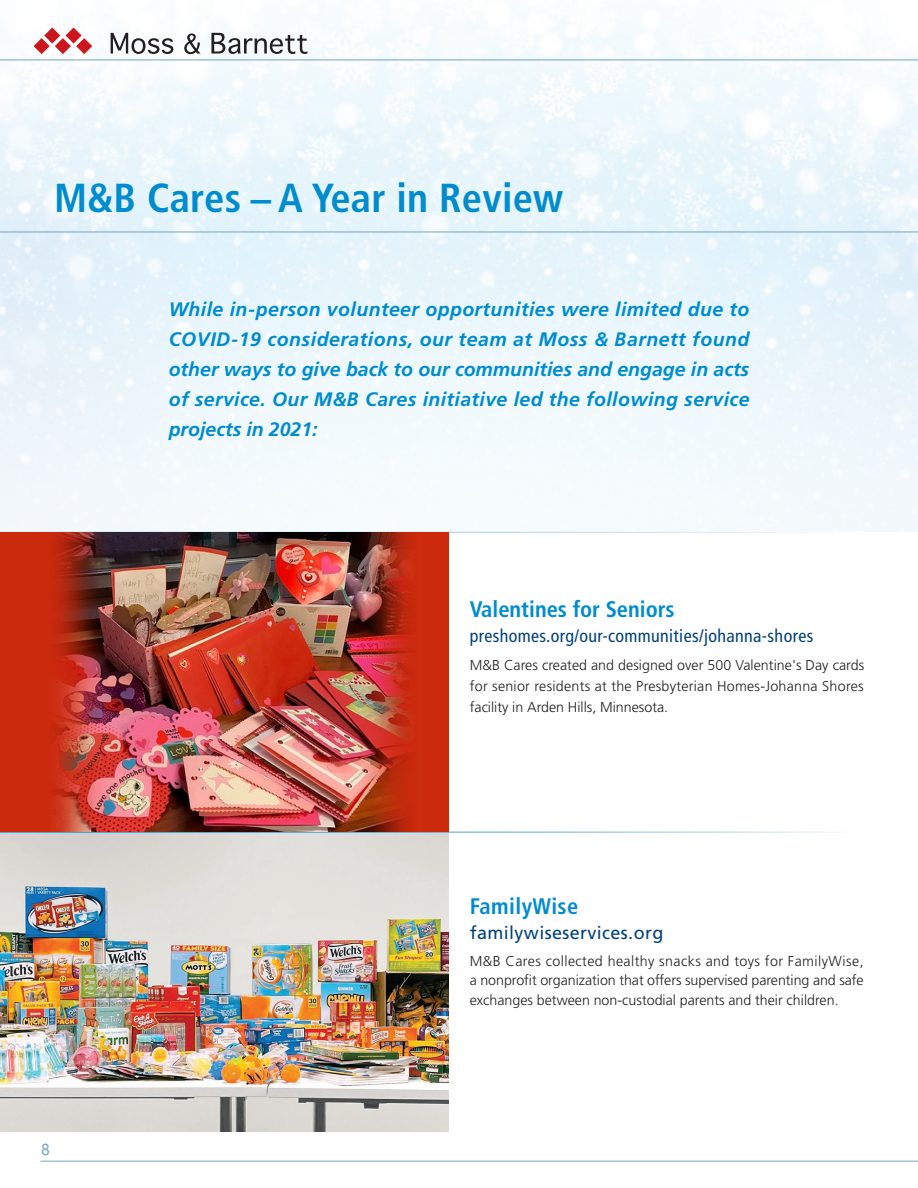
<style>
.page{position:relative;width:918px;height:1188px;background:#fff}
.page>*{position:absolute;margin:0;border:0;box-sizing:border-box;transform-origin:0 0}
.MB_Page_Headline_LT{font:700 condensed 40.5px "Frutiger LT Std";letter-spacing:.005em;color:#008ccf}
.MB_-_Blue_PP_Header{font:700 condensed 22.5px "Frutiger LT Std";color:#008ccf}
.MB_-_Blue_PP_Header-2{font:700 condensed 22.5px "Frutiger LT Std";letter-spacing:.02em;color:#008ccf}
.t1{font:21px "Avenir Next";color:#78a7c7}
.NwsLtr_-_Body_Copy{font:italic 700 19.5px/30px "Frutiger LT Std";letter-spacing:.02em;color:#008ccf;text-align:justify}
.MB_Cares_URL{font:condensed 18px "Frutiger LT Std";letter-spacing:.02em;color:#01427c}
.MB_Cares_URL-2{font:18px "Frutiger LT Std";letter-spacing:.02em;color:#01427c}
.NwsLtr_-_Body_Copy-2{font:300 14.25px/19.5px "Frutiger LT Std";color:#231f20;text-align:justify}
</style>
<div class="page">
<hr style="left:0;top:59px;width:918px;height:1px;background:#78a7c7">
<img style="left:0;top:833px;width:448px;height:298px">
<img style="left:0;top:532px;width:448px;height:300px">
<div style="left:0;top:232px;width:918px;height:299px;background:#eef7fc"></div>
<svg style="left:111px;top:33px;width:62px;height:21px"></svg>
<svg style="left:184px;top:34px;width:17px;height:20px"></svg>
<svg style="left:211px;top:33px;width:96px;height:21px"></svg>
<svg style="left:34px;top:27px;width:58px;height:27px"></svg>
<hr style="left:0;top:231px;width:918px;height:1px;background:#78a7c7">
<hr style="left:40px;top:1161px;width:878px;height:1px;background:#78a7c7">
<p class="MB_Page_Headline_LT" style="left:54px;top:174px;width:511px">M&amp;B Cares − A Year in Review</p>
<p class="NwsLtr_-_Body_Copy" style="left:169px;top:295px;width:582px">While in-person volunteer opportunities were limited due to COVID-19 considerations, our team at Moss &amp; Barnett found other ways to give back to our communities and engage in acts of service. Our M&amp;B Cares initiative led the following service projects in 2021:</p>
<p class="MB_-_Blue_PP_Header" style="left:470px;top:596px;width:206px">Valentines for Seniors</p>
<p class="MB_Cares_URL" style="left:470px;top:626px;width:345px">preshomes.org/our-communities/johanna-shores</p>
<p class="NwsLtr_-_Body_Copy-2" style="left:470px;top:655px;width:396px;line-height:21px">M&amp;B Cares created and designed over 500 Valentine's Day cards for senior residents at the Presbyterian Homes-Johanna Shores facility in Arden Hills, Minnesota.</p>
<p class="t1" style="left:40px;top:1130px;width:12px">8</p>
<p class="MB_-_Blue_PP_Header-2" style="left:470px;top:893px;width:110px">FamilyWise</p>
<p class="MB_Cares_URL-2" style="left:470px;top:923px;width:195px">familywiseservices.org</p>
<p class="NwsLtr_-_Body_Copy-2" style="left:470px;top:951px;width:395px">M&amp;B Cares collected healthy snacks and toys for FamilyWise, a nonprofit organization that offers supervised parenting and safe exchanges between non-custodial parents and their children.</p>
</div>
